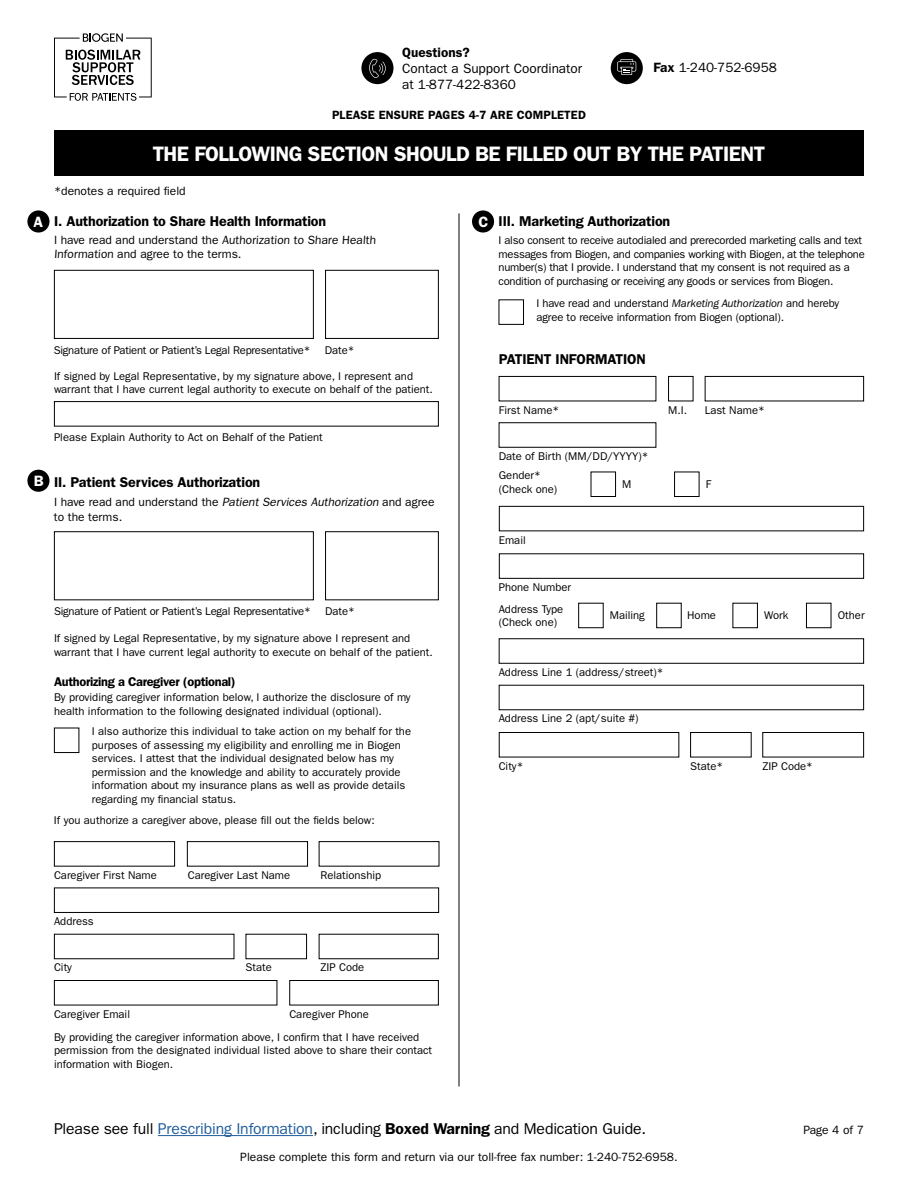
<style>
.page{position:relative;width:918px;height:1188px;background:#fff}
.page>*{position:absolute;margin:0;border:0;box-sizing:border-box;transform-origin:0 0}
.t1{font:600 21px "ITC Franklin Gothic Std";letter-spacing:-.025em;color:#fff}
.t2{font:15.75px "ITC Franklin Gothic Std";letter-spacing:-.01em;color:#000}
.t3{font:600 15px "ITC Franklin Gothic Std";color:#fff}
.t4{font:600 14.25px "ITC Franklin Gothic Std";letter-spacing:-.01em;color:#000}
.t5{font:13.5px/16.2px "ITC Franklin Gothic Std";color:#000}
.t6{font:600 13.5px "ITC Franklin Gothic Std";color:#000}
.t7{font:600 12.75px "ITC Franklin Gothic Std";letter-spacing:-.025em;color:#000}
.t8{font:12px/13.5px "ITC Franklin Gothic Std";color:#000}
.t9{font:600 12px "ITC Franklin Gothic Std";letter-spacing:.01em;color:#000}
.t10{font:11.25px/13.5px "ITC Franklin Gothic Std";color:#000}
.t11{font:11.25px/13.5px "ITC Franklin Gothic Std";letter-spacing:-.02em;color:#000}
.s1{font-weight:600}
.s2{font-style:italic}
.s3{color:#215e9e}
</style>
<div class="page">
<hr style="left:158px;top:1135px;width:155px;height:1px;background:#215e9e">
<hr style="left:459px;top:213px;width:1px;height:873px;background:#000">
<div style="left:54px;top:531px;width:260px;height:69px;border:1px solid #000"></div>
<div style="left:54px;top:270px;width:260px;height:69px;border:1px solid #000"></div>
<div style="left:54px;top:401px;width:385px;height:26px;border:1px solid #000"></div>
<div style="left:325px;top:531px;width:114px;height:69px;border:1px solid #000"></div>
<div style="left:325px;top:270px;width:114px;height:69px;border:1px solid #000"></div>
<div style="left:690px;top:732px;width:62px;height:25px;border:1px solid #000"></div>
<div style="left:289px;top:980px;width:150px;height:25px;border:1px solid #000"></div>
<div style="left:762px;top:732px;width:102px;height:25px;border:1px solid #000"></div>
<div style="left:499px;top:732px;width:180px;height:25px;border:1px solid #000"></div>
<div style="left:54px;top:980px;width:223px;height:25px;border:1px solid #000"></div>
<div style="left:54px;top:888px;width:385px;height:25px;border:1px solid #000"></div>
<div style="left:54px;top:728px;width:25px;height:25px;border:1px solid #000"></div>
<div style="left:499px;top:299px;width:25px;height:26px;border:1px solid #000"></div>
<div style="left:27px;top:210px;width:23px;height:23px;background:#000;border-radius:50%"></div>
<div style="left:27px;top:470px;width:23px;height:22px;background:#000;border-radius:50%"></div>
<div style="left:472px;top:210px;width:22px;height:23px;background:#000;border-radius:50%"></div>
<div style="left:187px;top:841px;width:121px;height:26px;border:1px solid #000"></div>
<div style="left:319px;top:841px;width:120px;height:26px;border:1px solid #000"></div>
<div style="left:54px;top:841px;width:121px;height:26px;border:1px solid #000"></div>
<div style="left:499px;top:553px;width:365px;height:26px;border:1px solid #000"></div>
<div style="left:499px;top:506px;width:365px;height:25px;border:1px solid #000"></div>
<div style="left:499px;top:638px;width:365px;height:26px;border:1px solid #000"></div>
<div style="left:499px;top:422px;width:157px;height:26px;border:1px solid #000"></div>
<div style="left:674px;top:472px;width:25px;height:25px;border:1px solid #000"></div>
<div style="left:591px;top:472px;width:25px;height:25px;border:1px solid #000"></div>
<div style="left:578px;top:603px;width:26px;height:25px;border:1px solid #000"></div>
<div style="left:656px;top:603px;width:26px;height:25px;border:1px solid #000"></div>
<div style="left:733px;top:603px;width:25px;height:25px;border:1px solid #000"></div>
<div style="left:806px;top:603px;width:25px;height:25px;border:1px solid #000"></div>
<div style="left:668px;top:376px;width:25px;height:25px;border:1px solid #000"></div>
<div style="left:705px;top:376px;width:159px;height:25px;border:1px solid #000"></div>
<div style="left:499px;top:376px;width:157px;height:25px;border:1px solid #000"></div>
<div style="left:54px;top:130px;width:810px;height:46px;background:#000"></div>
<div style="left:361px;top:52px;width:33px;height:32px;background:#000;border-radius:50%"></div>
<svg style="left:369px;top:59px;width:17px;height:19px"></svg>
<div style="left:611px;top:52px;width:32px;height:32px;background:#000;border-radius:50%"></div>
<svg style="left:617px;top:59px;width:19px;height:16px"></svg>
<svg style="left:54px;top:33px;width:98px;height:68px"></svg>
<h3 class="t3" style="left:34px;top:213px;width:11px">A</h3>
<h3 class="t3" style="left:34px;top:472px;width:11px">B</h3>
<p class="t6" style="left:402px;top:44px;width:69px">Questions?</p>
<p class="t5" style="left:402px;top:60px;width:181px">Contact a Support Coordinator at 1-877-422-8360</p>
<p class="t5" style="left:654px;top:60px;width:125px"><span class="s1">Fax</span> 1-240-752-6958</p>
<p class="t9" style="left:332px;top:108px;width:255px">PLEASE ENSURE PAGES 4-7 ARE COMPLETED</p>
<h1 class="t1" style="left:153px;top:141px;width:614px">THE FOLLOWING SECTION SHOULD BE FILLED OUT BY THE PATIENT</h1>
<p class="t8" style="left:54px;top:184px;width:133px">*denotes a required field</p>
<p class="t4" style="left:54px;top:213px;width:274px">I. Authorization to Share Health Information</p>
<p class="t8" style="left:54px;top:233px;width:324px">I have read and understand the Authorization to Share Health<br>Information and agree to the terms.</p>
<p class="t11" style="left:54px;top:343px;width:258px">Signature of Patient or Patient’s Legal Representative*</p>
<p class="t10" style="left:325px;top:343px;width:31px">Date*</p>
<p class="t10" style="left:54px;top:369px;width:380px">If signed by Legal Representative, by my signature above, I represent and warrant that I have current legal authority to execute on behalf of the patient.</p>
<p class="t10" style="left:54px;top:431px;width:270px">Please Explain Authority to Act on Behalf of the Patient</p>
<p class="t4" style="left:54px;top:473px;width:208px">II. Patient Services Authorization</p>
<p class="t8" style="left:54px;top:494px;width:382px;line-height:15px">I have read and understand the <span class="s2">Patient Services Authorization</span> and agree to the terms.</p>
<h3 class="t3" style="left:478px;top:213px;width:11px">C</h3>
<p class="t4" style="left:499px;top:213px;width:173px">III. Marketing Authorization</p>
<p class="t11" style="left:499px;top:234px;width:368px">I also consent to receive autodialed and prerecorded marketing calls and text messages from Biogen, and companies working with Biogen, at the telephone number(s) that I provide. I understand that my consent is not required as a condition of purchasing or receiving any goods or services from Biogen.</p>
<p class="t10" style="left:536px;top:297px;width:304px">I have read and understand <span class="s2">Marketing Authorization</span> and hereby agree to receive information from Biogen (optional).</p>
<p class="t4" style="left:499px;top:351px;width:149px">PATIENT INFORMATION</p>
<p class="t10" style="left:499px;top:403px;width:62px">First Name*</p>
<p class="t10" style="left:499px;top:449px;width:151px">Date of Birth (MM/DD/YYYY)*</p>
<p class="t10" style="left:499px;top:469px;width:60px">Gender* (Check one)</p>
<p class="t10" style="left:622px;top:478px;width:11px">M</p>
<p class="t10" style="left:499px;top:534px;width:29px">Email</p>
<p class="t10" style="left:668px;top:403px;width:20px">M.I.</p>
<p class="t10" style="left:705px;top:403px;width:62px">Last Name*</p>
<p class="t10" style="left:706px;top:478px;width:7px">F</p>
<p class="t11" style="left:54px;top:604px;width:258px">Signature of Patient or Patient’s Legal Representative*</p>
<p class="t10" style="left:325px;top:604px;width:31px">Date*</p>
<p class="t10" style="left:54px;top:632px;width:380px">If signed by Legal Representative, by my signature above I represent and warrant that I have current legal authority to execute on behalf of the patient.</p>
<p class="t7" style="left:54px;top:674px;width:183px">Authorizing a Caregiver (optional)</p>
<p class="t10" style="left:54px;top:691px;width:358px">By providing caregiver information below, I authorize the disclosure of my health information to the following designated individual (optional).</p>
<p class="t10" style="left:92px;top:725px;width:321px">I also authorize this individual to take action on my behalf for the purposes of assessing my eligibility and enrolling me in Biogen services. I attest that the individual designated below has my permission and the knowledge and ability to accurately provide information about my insurance plans as well as provide details regarding my financial status.</p>
<p class="t10" style="left:54px;top:814px;width:322px">If you authorize a caregiver above, please fill out the fields below:</p>
<p class="t10" style="left:499px;top:581px;width:74px">Phone Number</p>
<p class="t10" style="left:499px;top:602px;width:66px">Address Type (Check one)</p>
<p class="t10" style="left:610px;top:609px;width:37px">Mailing</p>
<p class="t10" style="left:687px;top:609px;width:30px">Home</p>
<p class="t10" style="left:764px;top:609px;width:26px">Work</p>
<p class="t10" style="left:838px;top:609px;width:28px">Other</p>
<p class="t10" style="left:499px;top:665px;width:166px">Address Line 1 (address/street)*</p>
<p class="t10" style="left:499px;top:712px;width:141px">Address Line 2 (apt/suite #)</p>
<p class="t10" style="left:499px;top:759px;width:26px">City*</p>
<p class="t10" style="left:690px;top:759px;width:35px">State*</p>
<p class="t10" style="left:762px;top:759px;width:52px">ZIP Code*</p>
<p class="t10" style="left:54px;top:868px;width:104px">Caregiver First Name</p>
<p class="t10" style="left:188px;top:868px;width:104px">Caregiver Last Name</p>
<p class="t10" style="left:320px;top:868px;width:62px">Relationship</p>
<p class="t10" style="left:54px;top:915px;width:41px">Address</p>
<p class="t10" style="left:54px;top:961px;width:19px">City</p>
<p class="t10" style="left:246px;top:961px;width:28px">State</p>
<p class="t10" style="left:320px;top:961px;width:45px">ZIP Code</p>
<p class="t10" style="left:54px;top:1007px;width:78px">Caregiver Email</p>
<p class="t10" style="left:289px;top:1007px;width:81px">Caregiver Phone</p>
<p class="t10" style="left:54px;top:1030px;width:380px">By providing the caregiver information above, I confirm that I have received permission from the designated individual listed above to share their contact information with Biogen.</p>
<h2 class="t2" style="left:54px;top:1120px;width:594px">Please see full <span class="s3">Prescribing Information</span>, including <span class="s1">Boxed Warning</span> and Medication Guide.</h2>
<p class="t8" style="left:240px;top:1150px;width:439px">Please complete this form and return via our toll-free fax number: 1-240-752-6958.</p>
<p class="t8" style="left:803px;top:1123px;width:62px">Page 4 of 7</p>
</div>
